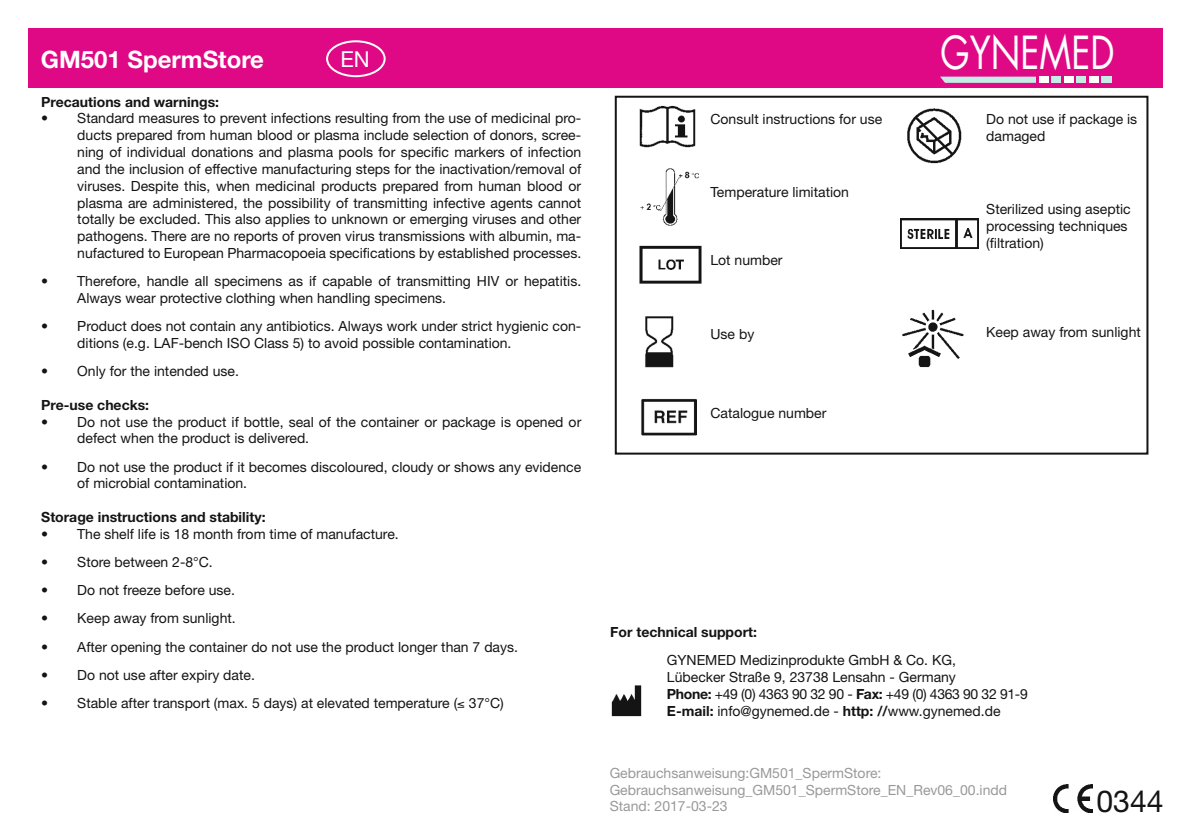
<style>
.page{position:relative;width:1191px;height:840px;background:#fff}
.page>*{position:absolute;margin:0;border:0;box-sizing:border-box;transform-origin:0 0}
.t1{font:44.4px "Futura LT";color:#fff;scale:.8 1}
.t2{font:30.2px "Helvetica Neue";color:#131413}
.t3{font:700 24px "Helvetica Neue";color:#fff}
.t4{font:22px "Helvetica Neue";color:#fff}
.t5{font:14px/16.8px "Helvetica Neue";color:#131413}
.t6{font:14px/16.8px "Helvetica Neue";color:#999}
.t7{font:700 14px "Helvetica Neue";color:#131413}
.s1{font-weight:700}
</style>
<div class="page">
<div style="left:615px;top:96px;width:533px;height:358px;border:2px solid #131413"></div>
<img style="left:907px;top:108px;width:55px;height:56px">
<img style="left:639px;top:245px;width:62px;height:39px">
<img style="left:639px;top:105px;width:57px;height:43px">
<img style="left:902px;top:309px;width:61px;height:59px">
<img style="left:900px;top:218px;width:79px;height:31px">
<img style="left:645px;top:316px;width:29px;height:52px">
<img style="left:640px;top:168px;width:59px;height:58px">
<img style="left:611px;top:685px;width:31px;height:32px">
<img style="left:1053px;top:784px;width:39px;height:28px">
<img style="left:641px;top:399px;width:55px;height:37px">
<div style="left:28px;top:28px;width:1134px;height:60px;background:#e00985"></div>
<svg style="left:940px;top:77px;width:96px;height:6px"></svg>
<div style="left:1038px;top:77px;width:10px;height:6px;background:#fff"></div>
<div style="left:1051px;top:77px;width:9px;height:6px;background:#c4eee5"></div>
<div style="left:1063px;top:77px;width:10px;height:6px;background:#fff"></div>
<div style="left:1076px;top:77px;width:9px;height:6px;background:#c4eee5"></div>
<div style="left:1089px;top:77px;width:9px;height:6px;background:#fff"></div>
<div style="left:1101px;top:77px;width:10px;height:6px;background:#c4eee5"></div>
<div style="left:326px;top:40px;width:60px;height:37px;border:2px solid #fff;border-radius:50%"></div>
<h3 class="t3" style="left:41px;top:44px;width:225px">GM501 SpermStore</h3>
<h3 class="t4" style="left:340px;top:46px;width:31px">EN</h3>
<p class="t7" style="left:41px;top:93px;width:179px">Precautions and warnings:</p>
<p class="t5" style="left:77px;top:110px;width:505px;text-align:justify;text-indent:-36px">• Standard measures to prevent infections resulting from the use of medicinal pro&shy;ducts prepared from human blood or plasma include selection of donors, scree&shy;ning of individual donations and plasma pools for specific markers of infection and the inclusion of effective manufacturing steps for the inactivation/removal of viruses. Despite this, when medicinal products prepared from human blood or plasma are administered, the possibility of transmitting infective agents cannot totally be excluded. This also applies to unknown or emerging viruses and other pathogens. There are no reports of proven virus transmissions with albumin, ma&shy;nufactured to European Pharmacopoeia specifications by established processes.</p>
<p class="t5" style="left:77px;top:272px;width:505px;text-indent:-36px">• Therefore, handle all specimens as if capable of transmitting HIV or hepatitis.<br>Always wear protective clothing when handling specimens.</p>
<p class="t5" style="left:77px;top:317px;width:505px;text-indent:-36px">• Product does not contain any antibiotics. Always work under strict hygienic con&shy;ditions (e.g. LAF-bench ISO Class 5) to avoid possible contamination.</p>
<p class="t5" style="left:41px;top:362px;width:199px">• Only for the intended use.</p>
<p class="t7" style="left:41px;top:396px;width:109px">Pre-use checks:</p>
<p class="t5" style="left:77px;top:413px;width:505px;text-indent:-36px">• Do not use the product if bottle, seal of the container or package is opened or defect when the product is delivered.</p>
<p class="t5" style="left:77px;top:458px;width:505px;text-indent:-36px">• Do not use the product if it becomes discoloured, cloudy or shows any evidence of microbial contamination.</p>
<p class="t7" style="left:41px;top:508px;width:226px">Storage instructions and stability:</p>
<p class="t5" style="left:41px;top:525px;width:359px">• The shelf life is 18 month from time of manufacture.</p>
<p class="t5" style="left:41px;top:553px;width:173px">• Store between 2-8°C.</p>
<p class="t5" style="left:41px;top:581px;width:195px">• Do not freeze before use.</p>
<p class="t5" style="left:41px;top:609px;width:196px">• Keep away from sunlight.</p>
<p class="t5" style="left:41px;top:637px;width:478px">• After opening the container do not use the product longer than 7 days.</p>
<p class="t5" style="left:41px;top:665px;width:215px">• Do not use after expiry date.</p>
<p class="t5" style="left:41px;top:694px;width:464px">• Stable after transport (max. 5 days) at elevated temperature (≤ 37°C)</p>
<p class="t5" style="left:710px;top:110px;width:173px">Consult instructions for use</p>
<p class="t5" style="left:710px;top:184px;width:140px">Temperature limitation</p>
<p class="t5" style="left:710px;top:251px;width:74px">Lot number</p>
<p class="t5" style="left:710px;top:325px;width:45px">Use by</p>
<p class="t5" style="left:710px;top:403px;width:117px">Catalogue number</p>
<h1 class="t1" style="left:940px;top:25px;width:219px">GYNEMED</h1>
<p class="t5" style="left:986px;top:110px;width:152px">Do not use if package is damaged</p>
<p class="t5" style="left:986px;top:200px;width:146px">Sterilized using aseptic processing techniques (filtration)</p>
<p class="t5" style="left:986px;top:323px;width:156px">Keep away from sunlight</p>
<p class="t7" style="left:610px;top:623px;width:148px">For technical support:</p>
<p class="t5" style="left:667px;top:651px;width:362px">GYNEMED Medizinprodukte GmbH &amp; Co. KG,<br>Lübecker Straße 9, 23738 Lensahn - Germany<br><span class="s1">Phone:</span> +49 (0) 4363 90 32 90 - <span class="s1">Fax:</span> +49 (0) 4363 90 32 91-9<br><span class="s1">E-mail:</span> info@gynemed.de - <span class="s1">http: //</span>www.gynemed.de</p>
<p class="t6" style="left:609px;top:763px;width:399px">Gebrauchsanweisung:GM501_SpermStore:<br>Gebrauchsanweisung_GM501_SpermStore_EN_Rev06_00.indd<br>Stand: 2017-03-23</p>
<h2 class="t2" style="left:1096px;top:782px;width:69px">0344</h2>
</div>
